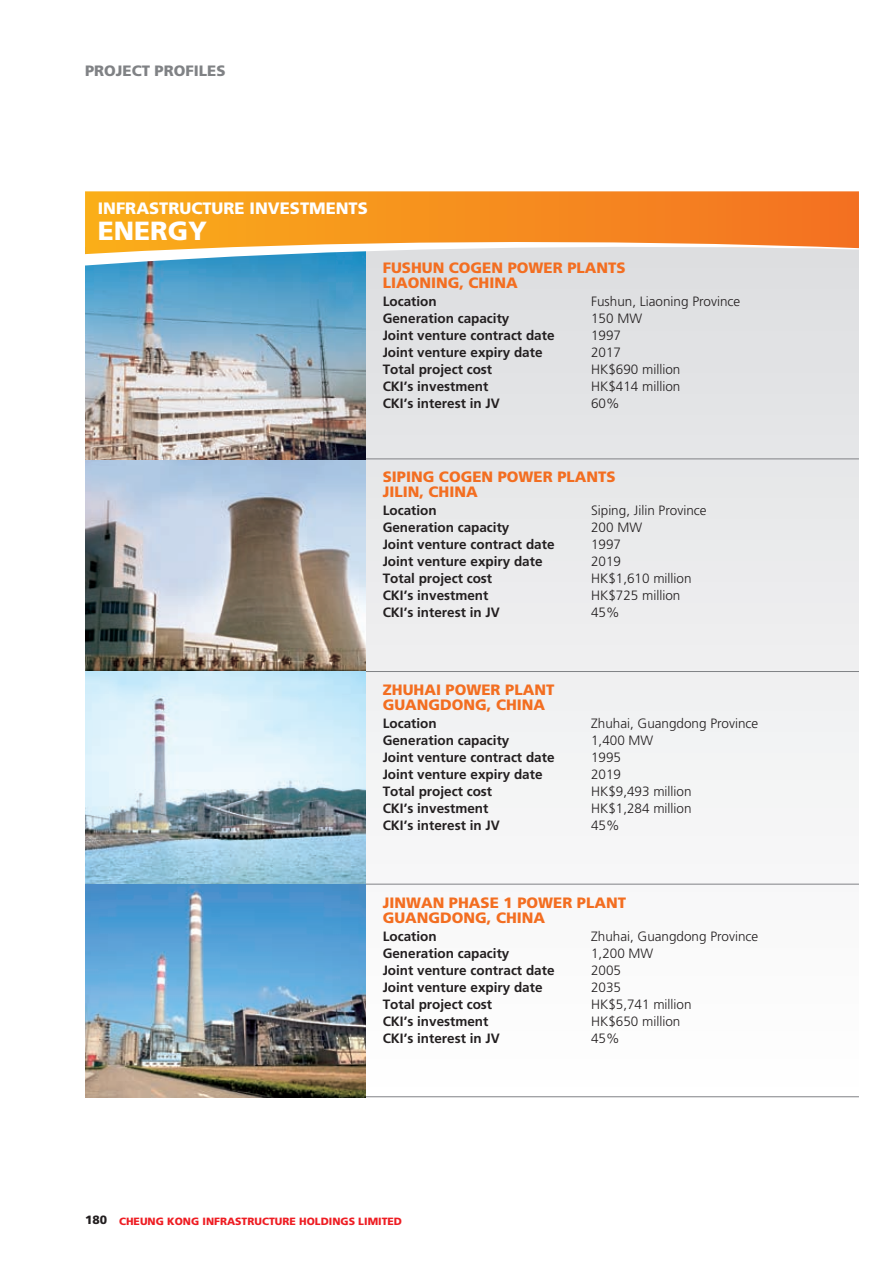
<style>
.page{position:relative;width:893px;height:1263px;background:#fff}
.page>*{position:absolute;margin:0;border:0;box-sizing:border-box;transform-origin:0 0}
.t1{font:900 26.25px "Frutiger LT Std";color:#fff}
.t2{font:900 16.5px "Frutiger LT Std";color:#fff}
.t3{font:900 15px/15px "Frutiger LT Std";color:#f36e21}
.t4{font:900 15px "Frutiger LT Std";color:#808285}
.t5{font:700 13.5px "Frutiger LT Std";color:#231f20}
.t6{font:300 13.5px "Frutiger LT Std";color:#231f20}
.t7{font:900 10.5px "Frutiger LT Std";color:#ee1d23}
.s1{font-size:12px;color:#231f20}
</style>
<div class="page">
<div style="left:85px;top:208px;width:774px;height:889px;background:linear-gradient(to bottom,#dcdddf,#fff)"></div>
<hr style="left:85px;top:671px;width:774px;height:1px;background:#808285">
<hr style="left:85px;top:458px;width:774px;height:1px;background:#808285">
<img style="left:85px;top:273px;width:281px;height:823px">
<hr style="left:85px;top:884px;width:774px;height:1px;background:#808285">
<hr style="left:85px;top:1096px;width:774px;height:1px;background:#808285">
<svg style="left:85px;top:191px;width:774px;height:45px;background:#f6901f"></svg>
<svg style="left:85px;top:236px;width:774px;height:37px"></svg>
<p class="t4" style="left:85px;top:62px;width:142px">PROJECT PROFILES</p>
<p class="t2" style="left:98px;top:198px;width:272px">INFRASTRUCTURE INVESTMENTS</p>
<p class="t1" style="left:98px;top:215px;width:111px">ENERGY</p>
<p class="t3" style="left:383px;top:260px;width:244px">FUSHUN COGEN POWER PLANTS<br>LIAONING, CHINA</p>
<p class="t5" style="left:383px;top:294px;width:55px">Location</p>
<p class="t6" style="left:591px;top:294px;width:151px">Fushun, Liaoning Province</p>
<p class="t5" style="left:383px;top:311px;width:128px">Generation capacity</p>
<p class="t6" style="left:591px;top:311px;width:53px">150 MW</p>
<p class="t5" style="left:383px;top:328px;width:173px">Joint venture contract date</p>
<p class="t6" style="left:591px;top:328px;width:32px">1997</p>
<p class="t5" style="left:383px;top:345px;width:161px">Joint venture expiry date</p>
<p class="t6" style="left:591px;top:345px;width:32px">2017</p>
<p class="t5" style="left:383px;top:362px;width:111px">Total project cost</p>
<p class="t6" style="left:591px;top:362px;width:91px">HK$690 million</p>
<p class="t5" style="left:383px;top:379px;width:107px">CKI’s investment</p>
<p class="t6" style="left:591px;top:379px;width:91px">HK$414 million</p>
<p class="t5" style="left:383px;top:396px;width:119px">CKI’s interest in JV</p>
<p class="t6" style="left:591px;top:396px;width:30px">60%</p>
<p class="t3" style="left:383px;top:470px;width:234px">SIPING COGEN POWER PLANTS<br>JILIN, CHINA</p>
<p class="t5" style="left:383px;top:503px;width:55px">Location</p>
<p class="t6" style="left:591px;top:503px;width:117px">Siping, Jilin Province</p>
<p class="t5" style="left:383px;top:520px;width:128px">Generation capacity</p>
<p class="t6" style="left:591px;top:520px;width:53px">200 MW</p>
<p class="t5" style="left:383px;top:537px;width:173px">Joint venture contract date</p>
<p class="t6" style="left:591px;top:537px;width:32px">1997</p>
<p class="t5" style="left:383px;top:554px;width:161px">Joint venture expiry date</p>
<p class="t6" style="left:591px;top:554px;width:32px">2019</p>
<p class="t5" style="left:383px;top:571px;width:111px">Total project cost</p>
<p class="t6" style="left:591px;top:571px;width:102px">HK$1,610 million</p>
<p class="t5" style="left:383px;top:588px;width:107px">CKI’s investment</p>
<p class="t6" style="left:591px;top:588px;width:91px">HK$725 million</p>
<p class="t5" style="left:383px;top:605px;width:119px">CKI’s interest in JV</p>
<p class="t6" style="left:591px;top:605px;width:30px">45%</p>
<p class="t3" style="left:383px;top:682px;width:173px">ZHUHAI POWER PLANT<br>GUANGDONG, CHINA</p>
<p class="t5" style="left:383px;top:715px;width:55px">Location</p>
<p class="t6" style="left:591px;top:716px;width:169px">Zhuhai, Guangdong Province</p>
<p class="t5" style="left:383px;top:732px;width:128px">Generation capacity</p>
<p class="t6" style="left:591px;top:733px;width:64px">1,400 MW</p>
<p class="t5" style="left:383px;top:749px;width:173px">Joint venture contract date</p>
<p class="t6" style="left:591px;top:750px;width:32px">1995</p>
<p class="t5" style="left:383px;top:766px;width:161px">Joint venture expiry date</p>
<p class="t6" style="left:591px;top:767px;width:32px">2019</p>
<p class="t5" style="left:383px;top:783px;width:111px">Total project cost</p>
<p class="t6" style="left:591px;top:784px;width:102px">HK$9,493 million</p>
<p class="t5" style="left:383px;top:800px;width:107px">CKI’s investment</p>
<p class="t6" style="left:591px;top:801px;width:102px">HK$1,284 million</p>
<p class="t5" style="left:383px;top:817px;width:119px">CKI’s interest in JV</p>
<p class="t6" style="left:591px;top:818px;width:30px">45%</p>
<p class="t3" style="left:383px;top:895px;width:245px">JINWAN PHASE 1 POWER PLANT<br>GUANGDONG, CHINA</p>
<p class="t5" style="left:383px;top:928px;width:55px">Location</p>
<p class="t6" style="left:591px;top:928px;width:169px">Zhuhai, Guangdong Province</p>
<p class="t5" style="left:383px;top:945px;width:128px">Generation capacity</p>
<p class="t6" style="left:591px;top:945px;width:64px">1,200 MW</p>
<p class="t5" style="left:383px;top:962px;width:173px">Joint venture contract date</p>
<p class="t6" style="left:591px;top:962px;width:32px">2005</p>
<p class="t5" style="left:383px;top:979px;width:161px">Joint venture expiry date</p>
<p class="t6" style="left:591px;top:979px;width:32px">2035</p>
<p class="t5" style="left:383px;top:996px;width:111px">Total project cost</p>
<p class="t6" style="left:591px;top:996px;width:102px">HK$5,741 million</p>
<p class="t5" style="left:383px;top:1013px;width:107px">CKI’s investment</p>
<p class="t6" style="left:591px;top:1013px;width:91px">HK$650 million</p>
<p class="t5" style="left:383px;top:1030px;width:119px">CKI’s interest in JV</p>
<p class="t6" style="left:591px;top:1030px;width:30px">45%</p>
<p class="t7" style="left:85px;top:1214px;width:319px"><span class="s1">180</span> CHEUNG KONG INFRASTRUCTURE HOLDINGS LIMITED</p>
</div>
